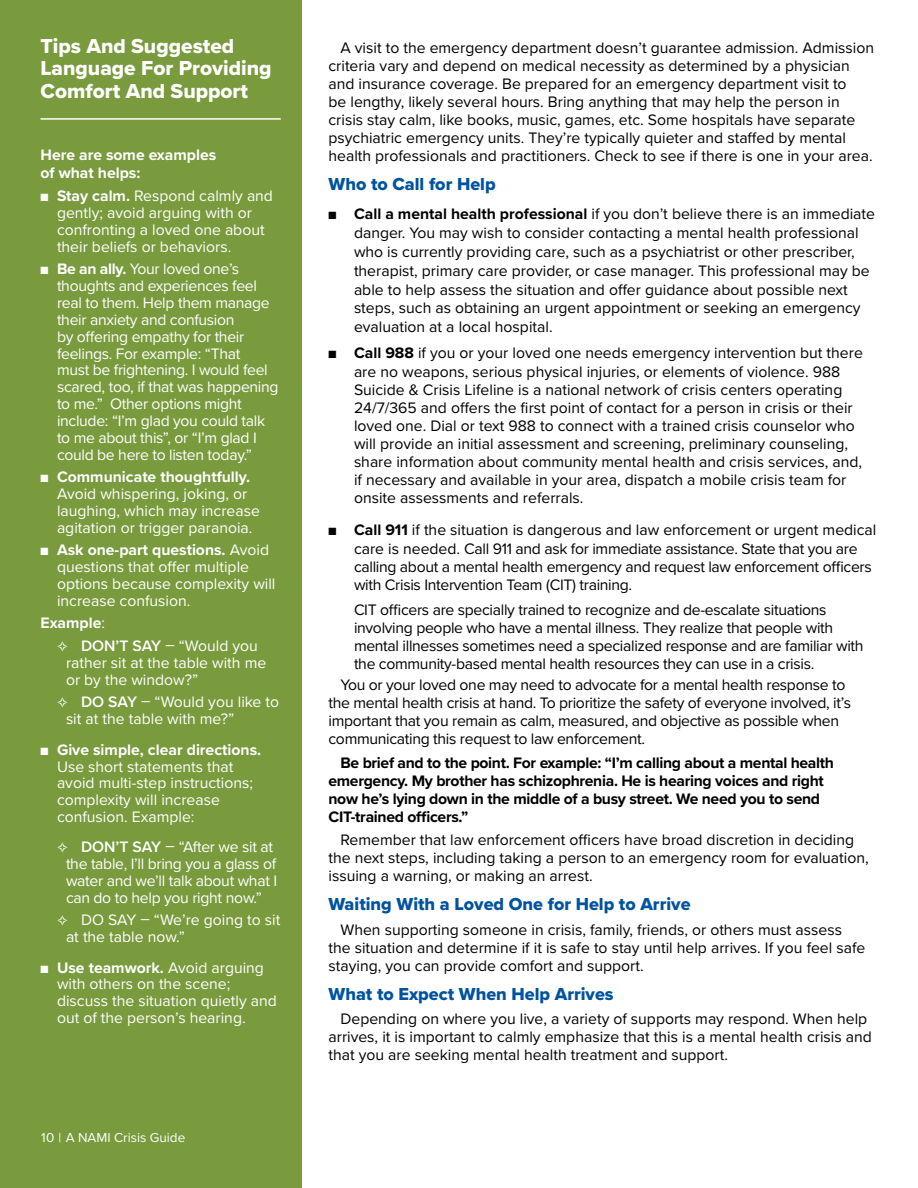
<style>
.page{position:relative;width:918px;height:1188px;background:#fff}
.page>*{position:absolute;margin:0;border:0;box-sizing:border-box;transform-origin:0 0}
.t1{font:21px/22.6px "Proxima Nova Extrabld";color:#fff}
.t2{font:18px "Proxima Nova Extrabld";color:#00539f}
.t3{font:15.75px/18px "Proxima Nova";color:#000}
.t4{font:15.75px/18px "Proxima Nova";letter-spacing:-.02em;color:#000}
.t5{font:15.75px/16.8px "Proxima Nova";color:#fff}
.t6{font:15.75px/16.8px "Proxima Nova";letter-spacing:-.02em;color:#fff}
.t7{font:700 15.75px/18px "Proxima Nova";letter-spacing:-.02em;color:#000}
.t8{font:700 15.75px/18px "Proxima Nova";color:#fff}
.t9{font:13.5px "Proxima Nova";color:#fff}
.s1{font-weight:700}
.s2{font-weight:600}
</style>
<div class="page">
<div style="left:0;top:0;width:302px;height:1188px;background:#799a3d"></div>
<hr style="left:40px;top:118px;width:241px;height:2px;background:#fff">
<h1 class="t1" style="left:40px;top:34px;width:233px">Tips And Suggested<br>Language For Providing<br>Comfort And Support</h1>
<p class="t8" style="left:40px;top:145px;width:177px">Here are some examples of what helps:</p>
<p class="t5" style="left:57px;top:187px;width:218px;text-indent:-16px">■ <span class="s1">Stay calm.</span> Respond calmly and gently; avoid arguing with or confronting a loved one about their beliefs or behaviors.</p>
<p class="t6" style="left:57px;top:260px;width:223px;text-indent:-16px">■ <span class="s1">Be an ally.</span> Your loved one’s thoughts and experiences feel real to them. Help them manage their anxiety and confusion<br>by offering empathy for their feelings. For example: “That<br>must be frightening. I would feel scared, too, if that was happening to me.” Other options might include: “I’m glad you could talk to me about this”, or “I’m glad I could be here to listen today.”</p>
<p class="t5" style="left:57px;top:468px;width:204px;text-indent:-16px">■ <span class="s1">Communicate thoughtfully.<br></span>Avoid whispering, joking, or laughing, which may increase agitation or trigger paranoia.</p>
<p class="t5" style="left:57px;top:541px;width:220px;text-indent:-16px">■ <span class="s1">Ask one-part questions.</span> Avoid questions that offer multiple options because complexity will increase confusion.</p>
<p class="t5" style="left:81px;top:610px;width:178px;line-height:23.5px;text-indent:-41px"><span class="s1">Example</span>:<br><span class="s2">DON’T SAY</span> – “Would you</p>
<p class="t5" style="left:66px;top:654px;width:202px">rather sit at the table with me or by the window?”</p>
<p class="t5" style="left:66px;top:693px;width:215px;text-indent:15px"><span class="s2">DO SAY</span> – “Would you like to sit at the table with me?”</p>
<p class="t5" style="left:57px;top:740px;width:206px;text-indent:-16px">■ <span class="s1">Give simple, clear directions.<br></span>Use short statements that avoid multi-step instructions; complexity will increase confusion. Example:</p>
<p class="t6" style="left:66px;top:838px;width:213px;text-indent:15px"><span class="s2">DON’T SAY</span> – “After we sit at the table, I’ll bring you a glass of water and we’ll talk about what I can do to help you right now.”</p>
<p class="t5" style="left:66px;top:911px;width:216px;text-indent:15px">DO SAY – “We’re going to sit at the table now.”</p>
<p class="t5" style="left:57px;top:958px;width:221px;text-indent:-16px">■ <span class="s1">Use teamwork.</span> Avoid arguing with others on the scene; discuss the situation quietly and out of the person’s hearing.</p>
<p class="t9" style="left:41px;top:1128px;width:146px">10 | A NAMI Crisis Guide</p>
<p class="t3" style="left:328px;top:38px;width:547px;text-indent:12px">A visit to the emergency department doesn’t guarantee admission. Admission criteria vary and depend on medical necessity as determined by a physician and insurance coverage. Be prepared for an emergency department visit to<br>be lengthy, likely several hours. Bring anything that may help the person in crisis stay calm, like books, music, games, etc. Some hospitals have separate psychiatric emergency units. They’re typically quieter and staffed by mental health professionals and practitioners. Check to see if there is one in your area.</p>
<p class="t2" style="left:328px;top:171px;width:169px">Who to Call for Help</p>
<p class="t3" style="left:354px;top:204px;width:523px;line-height:18.9px;text-indent:-26px">■ <span class="s1">Call a mental health professional</span> if you don’t believe there is an immediate danger. You may wish to consider contacting a mental health professional who is currently providing care, such as a psychiatrist or other prescriber, therapist, primary care provider, or case manager. This professional may be able to help assess the situation and offer guidance about possible next steps, such as obtaining an urgent appointment or seeking an emergency evaluation at a local hospital.</p>
<p class="t3" style="left:354px;top:343px;width:510px;text-indent:-26px">■ <span class="s1">Call 988</span> if you or your loved one needs emergency intervention but there are no weapons, serious physical injuries, or elements of violence. 988<br>Suicide &amp; Crisis Lifeline is a national network of crisis centers operating 24/7/365 and offers the first point of contact for a person in crisis or their loved one. Dial or text 988 to connect with a trained crisis counselor who will provide an initial assessment and screening, preliminary counseling, share information about community mental health and crisis services, and, if necessary and available in your area, dispatch a mobile crisis team for onsite assessments and referrals.</p>
<p class="t4" style="left:354px;top:520px;width:524px;text-indent:-26px">■ <span class="s1">Call 911</span> if the situation is dangerous and law enforcement or urgent medical care is needed. Call 911 and ask for immediate assistance. State that you are calling about a mental health emergency and request law enforcement officers with Crisis Intervention Team (CIT) training.</p>
<p class="t4" style="left:354px;top:600px;width:511px">CIT officers are specially trained to recognize and de-escalate situations involving people who have a mental illness. They realize that people with mental illnesses sometimes need a specialized response and are familiar with the community-based mental health resources they can use in a crisis.</p>
<p class="t4" style="left:329px;top:675px;width:524px;text-indent:12px">You or your loved one may need to advocate for a mental health response to the mental health crisis at hand. To prioritize the safety of everyone involved, it’s important that you remain as calm, measured, and objective as possible when communicating this request to law enforcement.</p>
<p class="t7" style="left:329px;top:753px;width:507px;text-indent:12px">Be brief and to the point. For example: “I’m calling about a mental health emergency. My brother has schizophrenia. He is hearing voices and right now he’s lying down in the middle of a busy street. We need you to send CIT-trained officers.”</p>
<p class="t3" style="left:329px;top:830px;width:542px;text-indent:12px">Remember that law enforcement officers have broad discretion in deciding the next steps, including taking a person to an emergency room for evaluation, issuing a warning, or making an arrest.</p>
<p class="t2" style="left:328px;top:891px;width:364px">Waiting With a Loved One for Help to Arrive</p>
<p class="t3" style="left:329px;top:920px;width:538px;text-indent:12px">When supporting someone in crisis, family, friends, or others must assess the situation and determine if it is safe to stay until help arrives. If you feel safe staying, you can provide comfort and support.</p>
<p class="t2" style="left:328px;top:980px;width:287px">What to Expect When Help Arrives</p>
<p class="t3" style="left:329px;top:1009px;width:545px;text-indent:12px">Depending on where you live, a variety of supports may respond. When help arrives, it is important to calmly emphasize that this is a mental health crisis and that you are seeking mental health treatment and support.</p>
</div>
